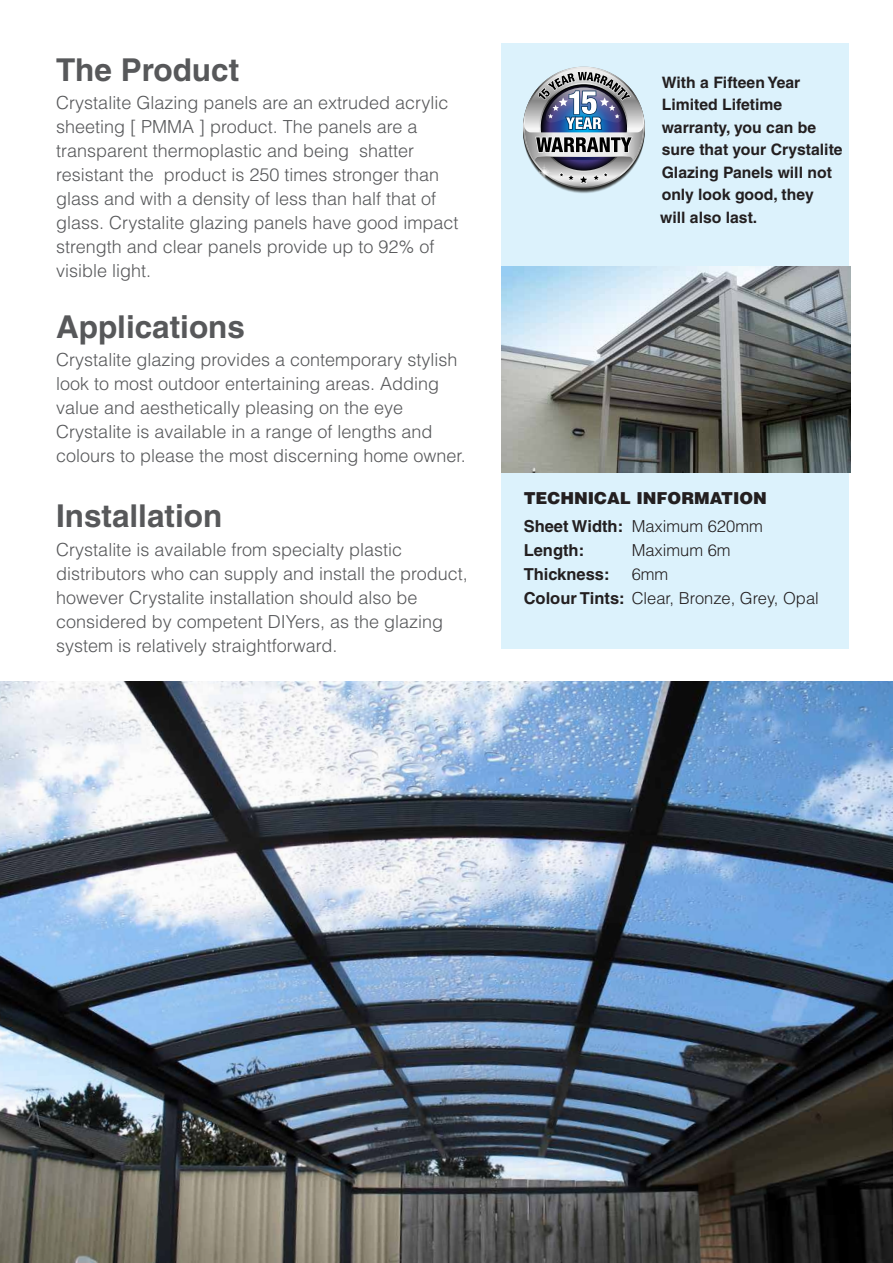
<style>
.page{position:relative;width:893px;height:1263px;background:#fff}
.page>*{position:absolute;margin:0;border:0;box-sizing:border-box;transform-origin:0 0}
.t1{font:700 31.5px "Helvetica";color:#57585a}
.t2{font:300 18px/24px "Helvetica";color:#57585a}
.t3{font:300 16.5px "Helvetica";color:#231f20}
.t4{font:900 16.5px "Helvetica";color:#231f20}
.t5{font:700 16.5px "Helvetica";color:#231f20}
.t6{font:700 15.75px/22.5px "Helvetica";color:#231f20}
.s1{font-weight:700}
</style>
<div class="page">
<div style="left:502px;top:43px;width:347px;height:605px;background:#dcf2fc"></div>
<img style="left:502px;top:266px;width:348px;height:207px">
<img style="left:0;top:681px;width:893px;height:582px">
<img style="left:524px;top:71px;width:119px;height:114px">
<p class="t1" style="left:56px;top:51px;width:185px">The Product</p>
<p class="t2" style="left:56px;top:90px;width:404px">Crystalite Glazing panels are an extruded acrylic sheeting [ PMMA ] product. The panels are a transparent thermoplastic and being shatter resistant the product is 250 times stronger than glass and with a density of less than half that of glass. Crystalite glazing panels have good impact strength and clear panels provide up to 92% of visible light.</p>
<p class="t1" style="left:56px;top:308px;width:191px">Applications</p>
<p class="t2" style="left:56px;top:347px;width:411px">Crystalite glazing provides a contemporary stylish look to most outdoor entertaining areas. Adding value and aesthetically pleasing on the eye Crystalite is available in a range of lengths and colours to please the most discerning home owner.</p>
<p class="t1" style="left:56px;top:497px;width:168px">Installation</p>
<p class="t2" style="left:56px;top:537px;width:413px">Crystalite is available from specialty plastic distributors who can supply and install the product, however Crystalite installation should also be considered by competent DIYers, as the glazing system is relatively straightforward.</p>
<p class="t6" style="left:660px;top:71px;width:184px">With a Fifteen Year<br>Limited Lifetime warranty, you can be sure that your Crystalite<br>Glazing Panels will not only look good, they<br>will also last.</p>
<p class="t4" style="left:524px;top:488px;width:245px">TECHNICAL INFORMATION</p>
<p class="t3" style="left:524px;top:516px;width:241px"><span class="s1">Sheet Width:</span> Maximum 620mm</p>
<p class="t5" style="left:524px;top:540px;width:62px">Length:</p>
<p class="t3" style="left:632px;top:540px;width:100px">Maximum 6m</p>
<p class="t5" style="left:524px;top:564px;width:87px">Thickness:</p>
<p class="t3" style="left:632px;top:564px;width:38px">6mm</p>
<p class="t3" style="left:524px;top:587px;width:297px"><span class="s1">Colour Tints:</span> Clear, Bronze, Grey, Opal</p>
</div>
